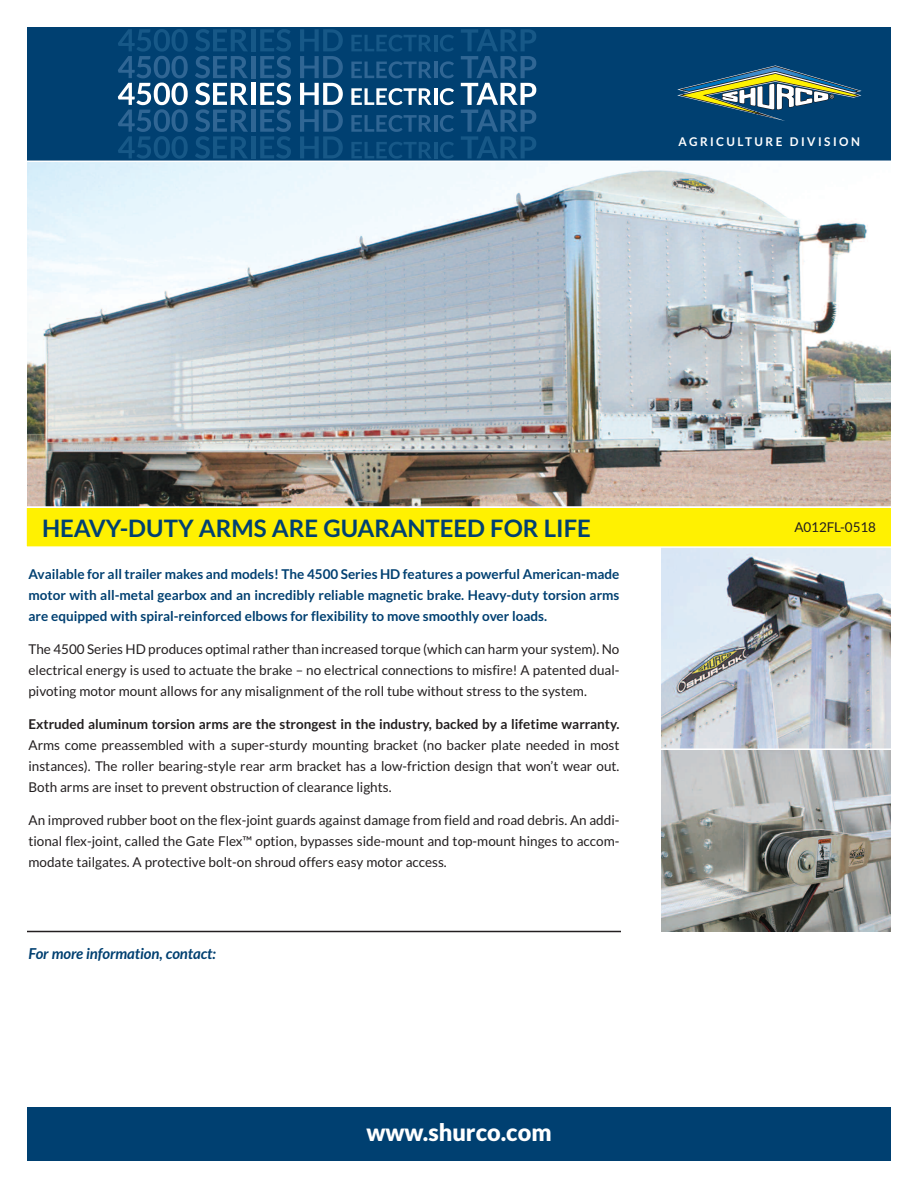
<style>
.page{position:relative;width:918px;height:1188px;background:#fff}
.page>*{position:absolute;margin:0;border:0;box-sizing:border-box;transform-origin:0 0}
.t1{font:700 24px "Lato";color:#004071}
.t2{font:900 24px "Lato";color:#fff}
.t3{font:italic 700 15px "Lato";letter-spacing:-.005em;color:#004071}
.t4{font:13.5px/21px "Lato";color:#231f20;text-align:justify}
.t5{font:700 13.5px/21px "Lato";color:#004071;text-align:justify}
.t6{font:700 13.5px "Lato";color:#231f20}
.t7{font:700 12px "Lato";letter-spacing:.21em;color:#fff}
</style>
<div class="page">
<img style="left:662px;top:750px;width:229px;height:182px">
<img style="left:662px;top:548px;width:229px;height:200px">
<img style="left:27px;top:162px;width:864px;height:344px">
<div style="left:27px;top:1107px;width:864px;height:54px;background:#004071"></div>
<div style="left:27px;top:508px;width:864px;height:38px;background:#fff101"></div>
<div style="left:25px;top:506px;width:868px;height:42px;border:2px solid #fff"></div>
<hr style="left:27px;top:931px;width:594px;height:1px;background:#231f20">
<div style="left:27px;top:27px;width:864px;height:135px;background:#004071"></div>
<hr style="left:251px;top:29px;width:4px;height:22px;background:#175887">
<svg style="left:351px;top:35px;width:80px;height:17px"></svg>
<hr style="left:434px;top:35px;width:3px;height:16px;background:#175887">
<svg style="left:440px;top:35px;width:14px;height:17px"></svg>
<hr style="left:251px;top:56px;width:4px;height:22px;background:#306694">
<svg style="left:351px;top:61px;width:80px;height:17px"></svg>
<hr style="left:434px;top:62px;width:3px;height:16px;background:#306694">
<svg style="left:440px;top:61px;width:14px;height:17px"></svg>
<hr style="left:251px;top:83px;width:4px;height:22px;background:#fff">
<svg style="left:351px;top:88px;width:81px;height:17px"></svg>
<hr style="left:434px;top:88px;width:3px;height:17px;background:#fff">
<svg style="left:440px;top:88px;width:14px;height:17px"></svg>
<hr style="left:251px;top:110px;width:4px;height:22px;background:#306694">
<svg style="left:351px;top:115px;width:81px;height:17px"></svg>
<hr style="left:434px;top:115px;width:3px;height:17px;background:#306694">
<svg style="left:440px;top:115px;width:14px;height:17px"></svg>
<svg style="left:118px;top:29px;width:70px;height:130px"></svg>
<svg style="left:195px;top:29px;width:53px;height:130px"></svg>
<hr style="left:251px;top:136px;width:4px;height:22px;background:#175887">
<svg style="left:260px;top:29px;width:31px;height:130px"></svg>
<svg style="left:300px;top:29px;width:43px;height:129px"></svg>
<svg style="left:351px;top:142px;width:80px;height:17px"></svg>
<hr style="left:434px;top:142px;width:3px;height:16px;background:#175887">
<svg style="left:440px;top:142px;width:14px;height:17px"></svg>
<svg style="left:461px;top:29px;width:75px;height:130px"></svg>
<hr style="left:25px;top:161px;width:870px;height:1px;background:#fff">
<svg style="left:677px;top:65px;width:185px;height:56px"></svg>
<p class="t7" style="left:679px;top:135px;width:183px">AGRICULTURE DIVISION</p>
<h1 class="t1" style="left:42px;top:514px;width:550px">HEAVY-DUTY ARMS ARE GUARANTEED FOR LIFE</h1>
<p class="t4" style="left:794px;top:517px;width:83px">A012FL-0518</p>
<p class="t5" style="left:28px;top:564px;width:593px">Available for all trailer makes and models! The 4500 Series HD features a powerful American-made motor with all-metal gearbox and an incredibly reliable magnetic brake. Heavy-duty torsion arms are equipped with spiral-reinforced elbows for flexibility to move smoothly over loads.</p>
<p class="t4" style="left:28px;top:639px;width:593px">The 4500 Series HD produces optimal rather than increased torque (which can harm your system). No electrical energy is used to actuate the brake – no electrical connections to misfire! A patented dual&shy;pivoting motor mount allows for any misalignment of the roll tube without stress to the system.</p>
<p class="t6" style="left:28px;top:717px;width:593px">Extruded aluminum torsion arms are the strongest in the industry, backed by a lifetime warranty.</p>
<p class="t4" style="left:28px;top:735px;width:593px">Arms come preassembled with a super-sturdy mounting bracket (no backer plate needed in most instances). The roller bearing-style rear arm bracket has a low-friction design that won’t wear out.<br>Both arms are inset to prevent obstruction of clearance lights.</p>
<p class="t4" style="left:28px;top:810px;width:593px">An improved rubber boot on the flex-joint guards against damage from field and road debris. An addi&shy;tional flex-joint, called the Gate Flex™ option, bypasses side-mount and top-mount hinges to accom&shy;modate tailgates. A protective bolt-on shroud offers easy motor access.</p>
<p class="t3" style="left:28px;top:945px;width:189px">For more information, contact:</p>
<h1 class="t2" style="left:366px;top:1119px;width:187px">www.shurco.com</h1>
</div>
